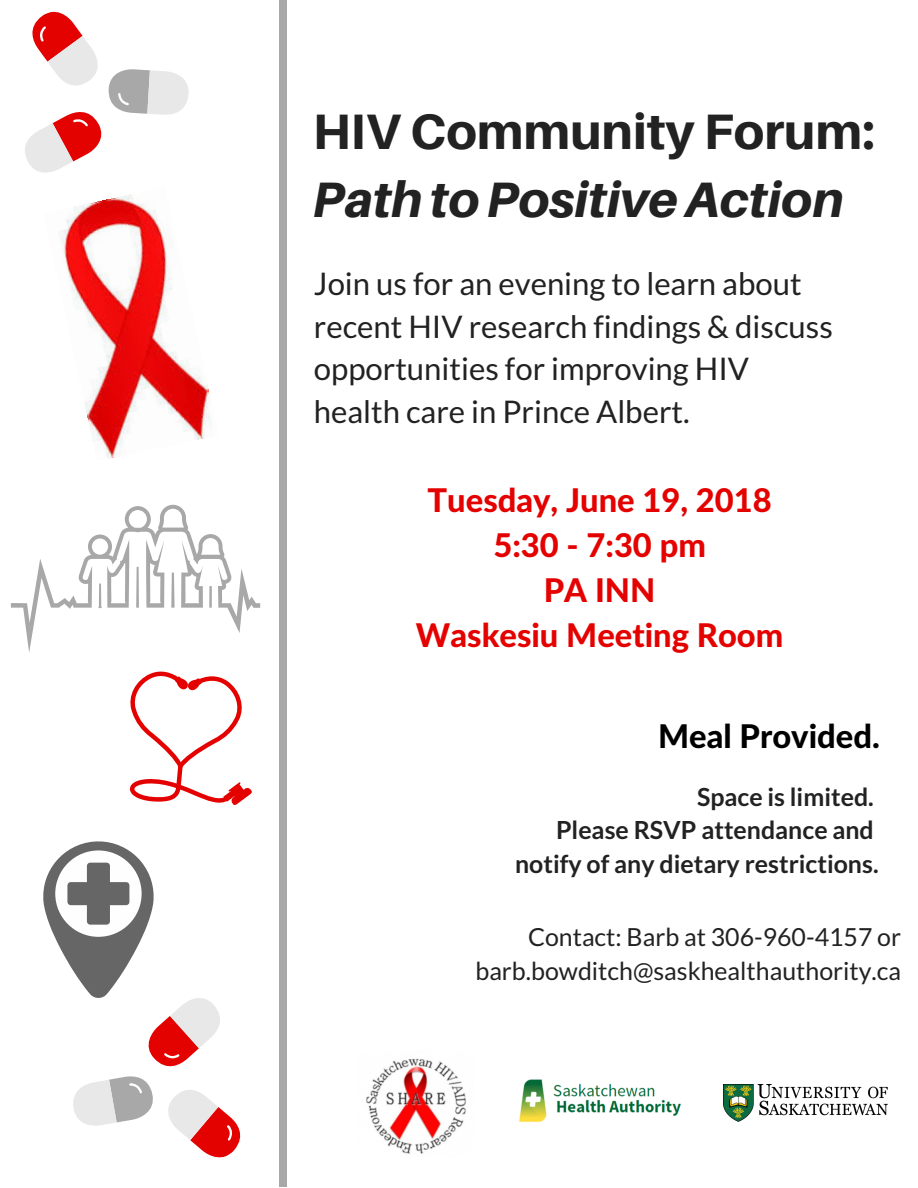
<style>
.page{position:relative;width:918px;height:1188px;background:#fff}
.page>*{position:absolute;margin:0;border:0;box-sizing:border-box;transform-origin:0 0}
.t1{font:italic 800 49.8px "Aileron";color:#222}
.t2{font:800 49.8px "Aileron";color:#222}
.t3{font:800 32.7px/45px "Lato";color:#e40200;text-align:center}
.t4{font:800 32.7px "Lato";color:#000}
.t5{font:31.2px/42.8px "Lato";color:#222}
.t6{font:700 24.9px/33.8px "Lato";color:#222;text-align:right}
.t7{font:24.9px/33.8px "Lato";color:#222;text-align:right}
</style>
<div class="page">
<img style="left:519px;top:1079px;width:162px;height:43px">
<svg style="left:43px;top:841px;width:198px;height:317px"></svg>
<svg style="left:11px;top:505px;width:249px;height:147px"></svg>
<svg style="left:25px;top:11px;width:164px;height:162px"></svg>
<img style="left:59px;top:194px;width:151px;height:265px">
<div style="left:279px;top:1141px;width:8px;height:46px;background:#a8a8a8"></div>
<div style="left:279px;top:0;width:8px;height:45px;background:#a8a8a8"></div>
<div style="left:279px;top:825px;width:8px;height:317px;background:#a8a8a8"></div>
<div style="left:279px;top:509px;width:8px;height:317px;background:#a8a8a8"></div>
<div style="left:279px;top:193px;width:8px;height:317px;background:#a8a8a8"></div>
<div style="left:279px;top:44px;width:8px;height:150px;background:#a8a8a8"></div>
<svg style="left:130px;top:671px;width:122px;height:135px"></svg>
<img style="left:366px;top:1058px;width:100px;height:96px">
<img style="left:723px;top:1084px;width:165px;height:38px">
<h1 class="t2" style="left:313px;top:100px;width:564px">HIV Community Forum:</h1>
<h1 class="t1" style="left:313px;top:169px;width:533px">PathtoPositiveAction</h1>
<p class="t5" style="left:314px;top:261px;width:521px">Join us for an evening to learn about recent HIV research findings &amp; discuss opportunities for improving HIV health care in Prince Albert.</p>
<p class="t3" style="left:416px;top:477px;width:369px">Tuesday, June 19, 2018<br>5:30 - 7:30 pm<br>PA INN<br>Waskesiu Meeting Room</p>
<p class="t4" style="left:658px;top:716px;width:223px">Meal Provided.</p>
<p class="t6" style="left:515px;top:779px;width:365px">Space is limited.<br>Please RSVP attendance and notify of any dietary restrictions.</p>
<p class="t7" style="left:475px;top:920px;width:427px">Contact: Barb at 306-960-4157 or barb.bowditch@saskhealthauthority.ca</p>
</div>
